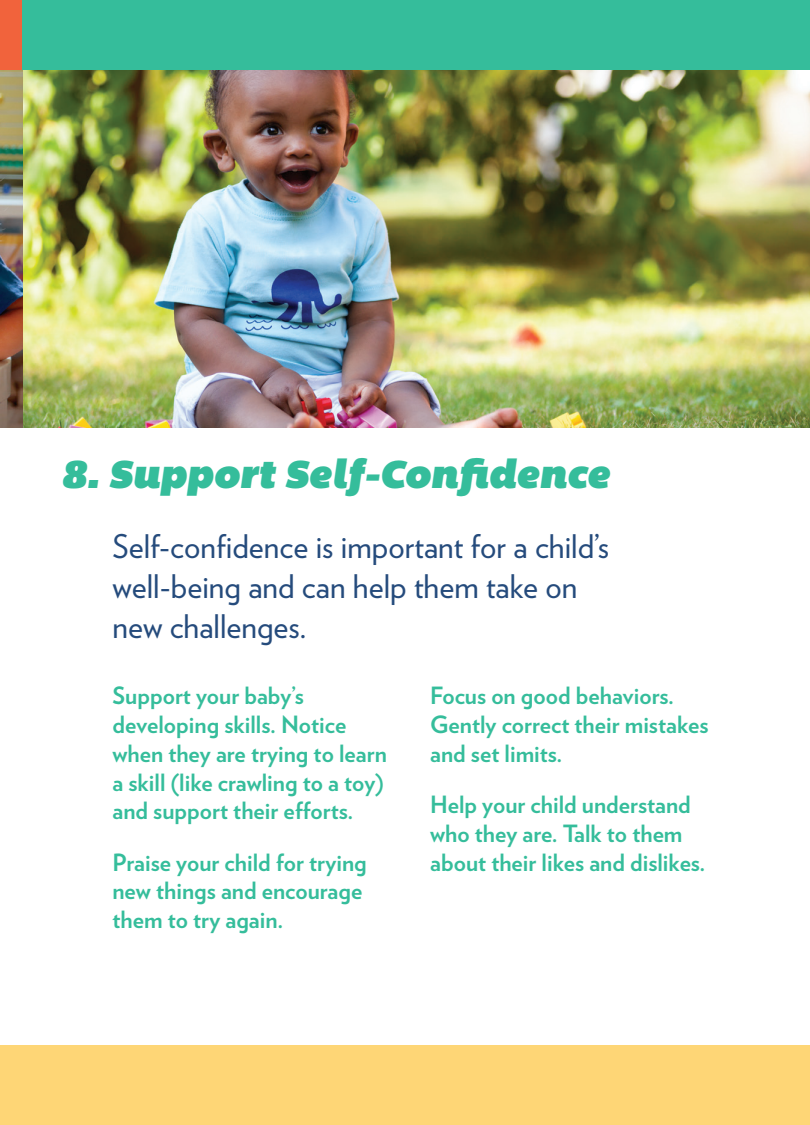
<style>
.page{position:relative;width:810px;height:1125px;background:#fff}
.page>*{position:absolute;margin:0;border:0;box-sizing:border-box;transform-origin:0 0}
.t1{font:italic 40px "Bemio";color:#35bd9b}
.t2{font:32.5px/40px "Verlag";color:#254b7c}
.t3{font:700 23.75px/28.8px "Verlag";color:#35bd9b}
</style>
<div class="page">
<img style="left:22px;top:69px;width:788px;height:359px">
<img style="left:0;top:69px;width:22px;height:359px">
<div style="left:0;top:0;width:22px;height:69px;background:#f1633c"></div>
<div style="left:0;top:1046px;width:22px;height:79px;background:#fed676"></div>
<div style="left:22px;top:0;width:788px;height:69px;background:#35bd9b"></div>
<div style="left:22px;top:1046px;width:788px;height:79px;background:#fed676"></div>
<h1 class="t1" style="left:61px;top:443px;width:550px">8. Support Self-Confidence</h1>
<h2 class="t2" style="left:112px;top:525px;width:498px">Self-confidence is important for a child’s well-being and can help them take on new challenges.</h2>
<p class="t3" style="left:112px;top:680px;width:276px">Support your baby’s developing skills. Notice when they are trying to learn a skill (like crawling to a toy) and support their efforts.</p>
<p class="t3" style="left:112px;top:846px;width:256px">Praise your child for trying new things and encourage them to try again.</p>
<p class="t3" style="left:430px;top:680px;width:280px">Focus on good behaviors.<br>Gently correct their mistakes and set limits.</p>
<p class="t3" style="left:430px;top:789px;width:277px">Help your child understand who they are. Talk to them about their likes and dislikes.</p>
</div>
